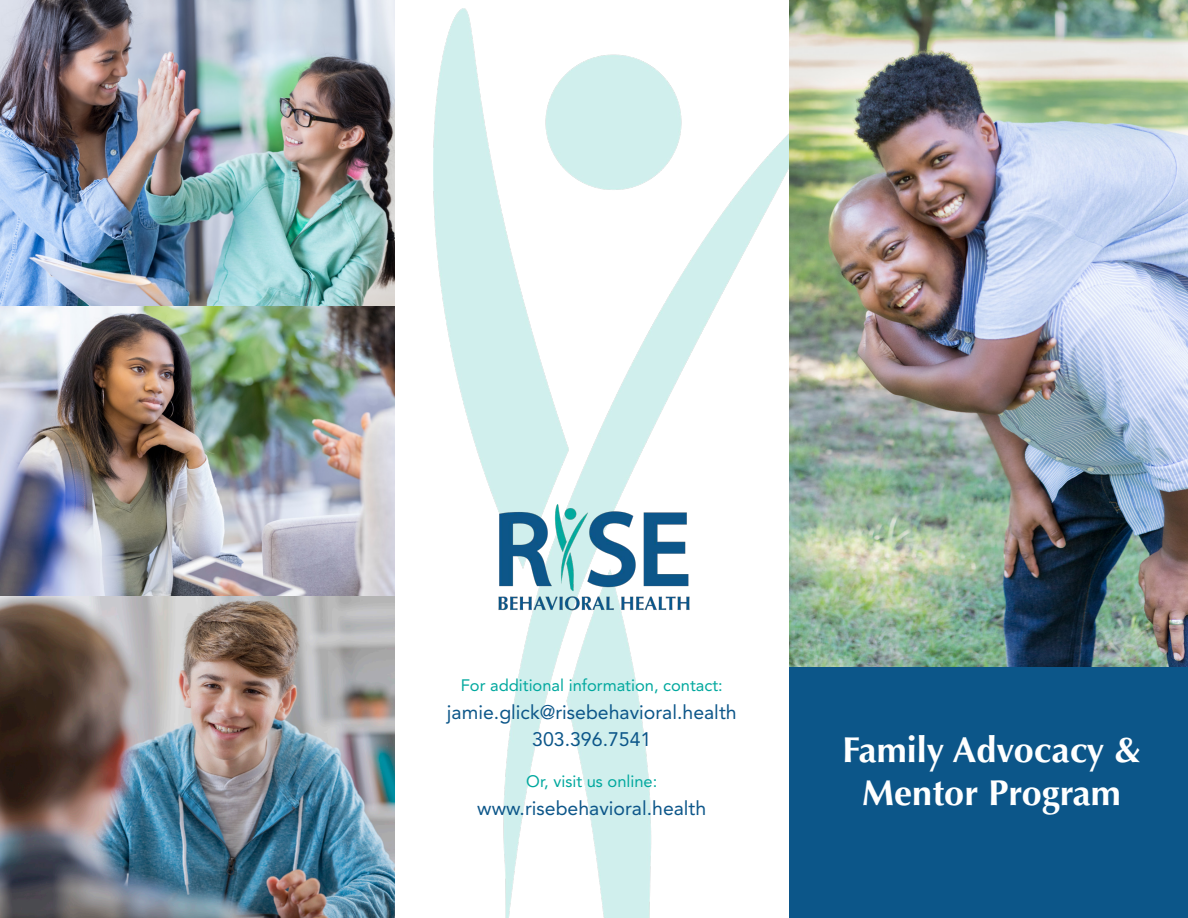
<style>
.page{position:relative;width:1188px;height:918px;background:#fff}
.page>*{position:absolute;margin:0;border:0;box-sizing:border-box;transform-origin:0 0}
.t1{font:700 36px/43.5px "Optima LT Std";color:#fff;text-align:center}
.t2{font:19.5px/27px "Avenir LT Std";color:#0c5689;text-align:center}
.t3{font:16.5px "Avenir LT Std";color:#01a89e}
</style>
<div class="page">
<img style="left:434px;top:8px;width:355px;height:910px">
<img style="left:498px;top:504px;width:192px;height:110px">
<img style="left:789px;top:0;width:399px;height:667px">
<img style="left:0;top:0;width:394px;height:596px">
<img style="left:0;top:596px;width:394px;height:322px">
<div style="left:789px;top:667px;width:399px;height:251px;background:#0c5689"></div>
<p class="t3" style="left:461px;top:678px;width:264px">For additional information, contact:</p>
<p class="t2" style="left:447px;top:701px;width:291px">jamie.glick@risebehavioral.health<br>303.396.7541</p>
<p class="t3" style="left:526px;top:774px;width:133px">Or, visit us online:</p>
<p class="t2" style="left:477px;top:797px;width:231px">www.risebehavioral.health</p>
<h1 class="t1" style="left:842px;top:731px;width:300px">Family Advocacy &amp;<br>Mentor Program</h1>
</div>
